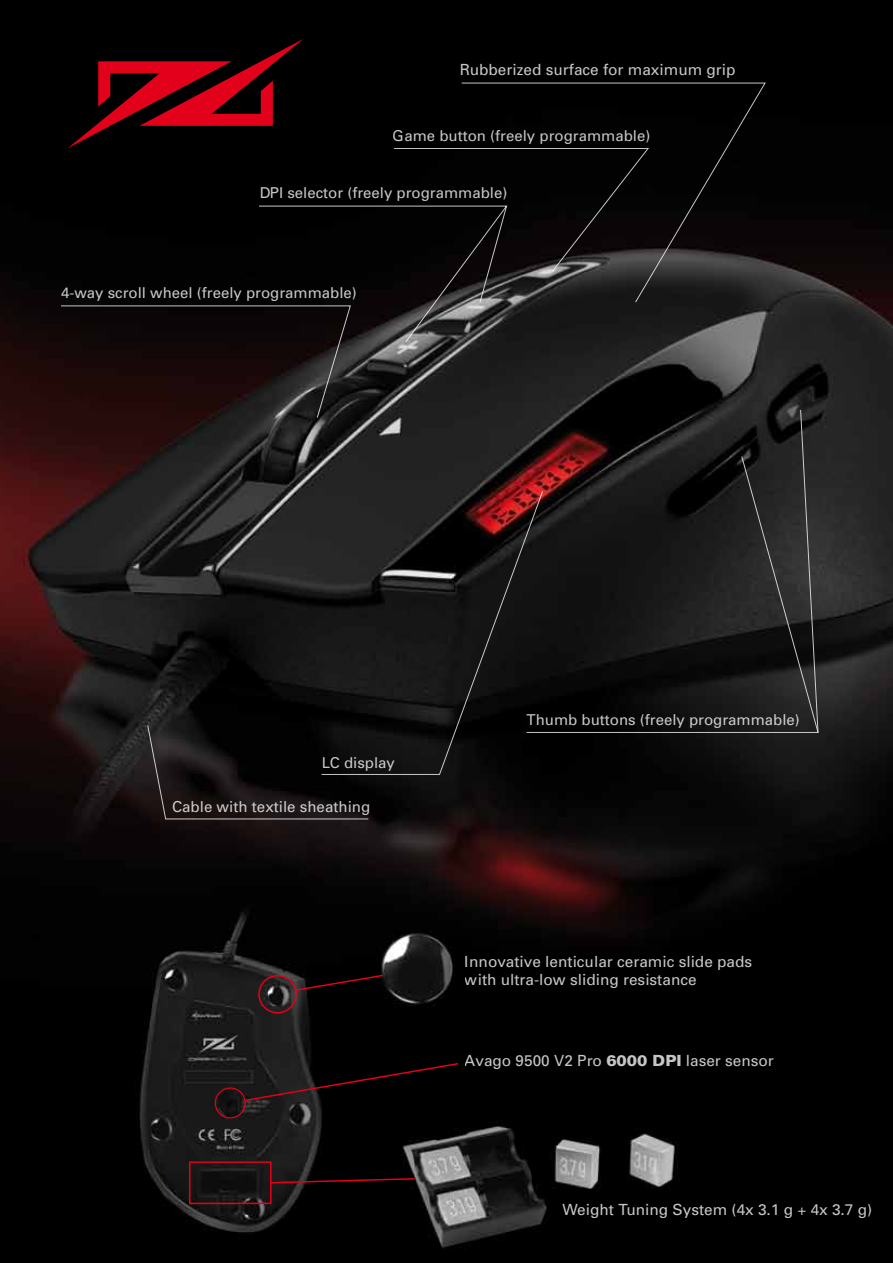
<style>
.page{position:relative;width:893px;height:1263px;background:#fff}
.page>*{position:absolute;margin:0;border:0;box-sizing:border-box;transform-origin:0 0}
.t1{font:15.45px/18px "Univers";color:#fff}
.t2{font:15.15px "Univers";color:#fff}
.t3{font:15px "Univers";color:#fff}
.s1{font-weight:900}
</style>
<div class="page">
<img style="left:0;top:0;width:893px;height:1263px">
<svg style="left:649px;top:83px;width:117px;height:219px"></svg>
<svg style="left:321px;top:491px;width:222px;height:284px"></svg>
<svg style="left:526px;top:456px;width:292px;height:277px"></svg>
<svg style="left:800px;top:410px;width:18px;height:322px"></svg>
<svg style="left:147px;top:725px;width:221px;height:94px"></svg>
<svg style="left:61px;top:39px;width:588px;height:379px"></svg>
<div style="left:189px;top:1161px;width:83px;height:43px;border:2px solid #e2001a"></div>
<svg style="left:269px;top:1177px;width:147px;height:7px"></svg>
<div style="left:258px;top:975px;width:39px;height:38px;border:2px solid #e2001a;border-radius:50%"></div>
<svg style="left:294px;top:974px;width:90px;height:18px"></svg>
<div style="left:215px;top:1087px;width:31px;height:31px;border:1px solid #e2001a;border-radius:50%"></div>
<svg style="left:243px;top:1062px;width:217px;height:40px"></svg>
<p class="t1" style="left:459px;top:61px;width:278px">Rubberized surface for maximum grip</p>
<p class="t3" style="left:393px;top:127px;width:259px">Game button (freely programmable)</p>
<p class="t3" style="left:259px;top:184px;width:250px">DPI selector (freely programmable)</p>
<p class="t3" style="left:61px;top:284px;width:297px">4-way scroll wheel (freely programmable)</p>
<p class="t3" style="left:321px;top:754px;width:75px">LC display</p>
<p class="t2" style="left:172px;top:797px;width:200px">Cable with textile sheathing</p>
<p class="t3" style="left:527px;top:711px;width:275px">Thumb buttons (freely programmable)</p>
<p class="t1" style="left:465px;top:953px;width:289px">Innovative lenticular ceramic slide pads with ultra-low sliding resistance</p>
<p class="t1" style="left:465px;top:1052px;width:311px">Avago 9500 V2 Pro <span class="s1">6000 DPI</span> laser sensor</p>
<p class="t1" style="left:562px;top:1201px;width:311px">Weight Tuning System (4x 3.1 g + 4x 3.7 g)</p>
</div>
